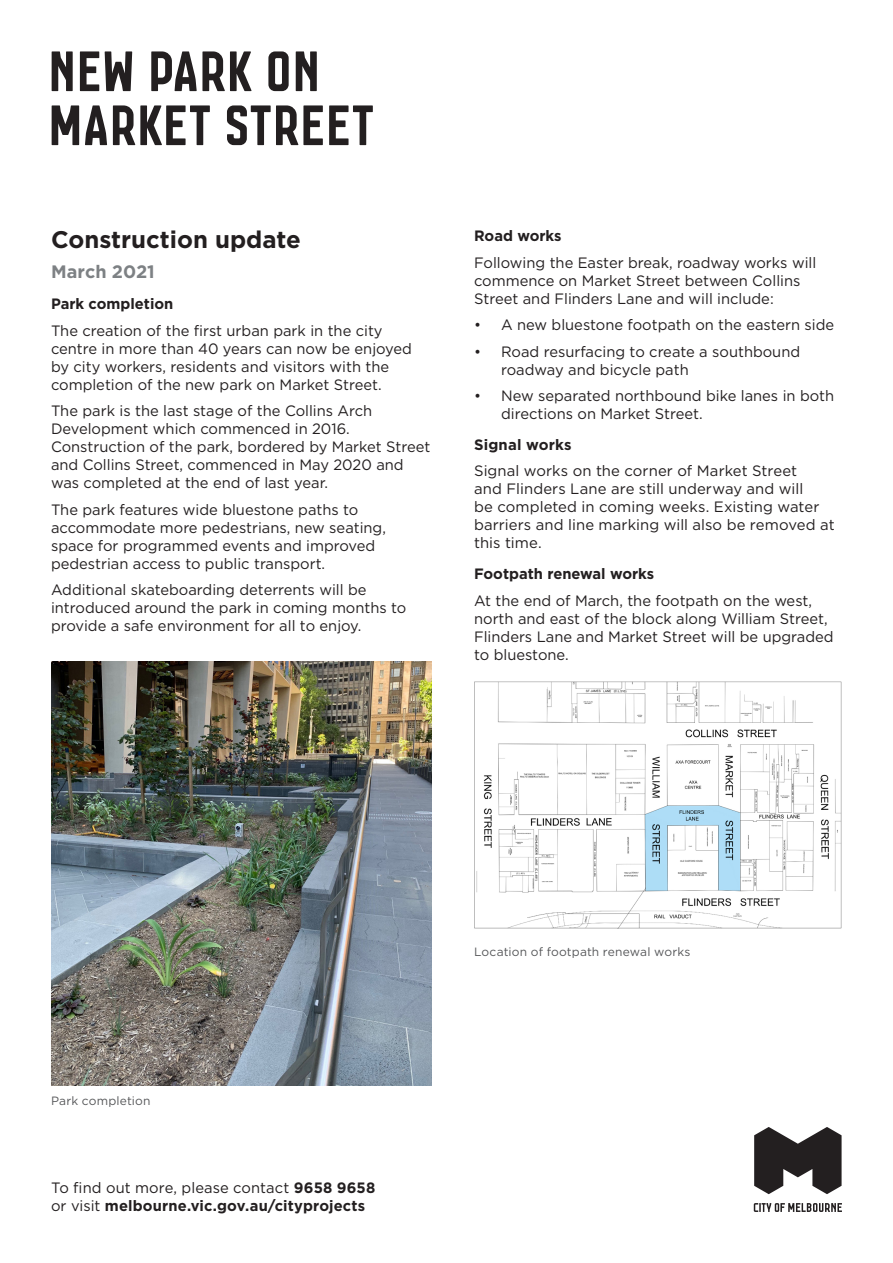
<style>
.page{position:relative;width:893px;height:1263px;background:#fff}
.page>*{position:absolute;margin:0;border:0;box-sizing:border-box;transform-origin:0 0}
.t1{font:60px "Co M";color:#231f20}
.t2{font:700 24px "Gotham";color:#231f20}
.Body_text{font:700 18px "Gotham";color:#7d8184}
.t3{font:15px/18px "Gotham";color:#231f20}
.Contact_info{font:700 15px/18px "Gotham";color:#231f20}
.t4{font:12px "Gotham";letter-spacing:.01em;color:#57585a}
.s1{font-weight:400}
</style>
<div class="page">
<img style="left:51px;top:662px;width:381px;height:423px">
<img style="left:474px;top:681px;width:368px;height:248px">
<div style="left:646px;top:864px;width:20px;height:26px;background:#adddf6"></div>
<svg style="left:754px;top:1203px;width:88px;height:9px"></svg>
<svg style="left:754px;top:1127px;width:88px;height:67px"></svg>
<h2 class="t1" style="left:48px;top:28px;width:274px">NEW PARK ON</h2>
<h2 class="t1" style="left:48px;top:82px;width:328px">MARKET STREET</h2>
<h3 class="t2" style="left:51px;top:224px;width:251px">Construction update</h3>
<p class="Body_text" style="left:51px;top:260px;width:105px">March 2021</p>
<p class="Contact_info" style="left:51px;top:295px;width:124px">Park completion</p>
<p class="t3" style="left:51px;top:321px;width:362px">The creation of the first urban park in the city centre in more than 40 years can now be enjoyed by city workers, residents and visitors with the completion of the new park on Market Street.</p>
<p class="t3" style="left:51px;top:401px;width:381px">The park is the last stage of the Collins Arch Development which commenced in 2016.<br>Construction of the park, bordered by Market Street and Collins Street, commenced in May 2020 and was completed at the end of last year.</p>
<p class="t3" style="left:51px;top:500px;width:336px">The park features wide bluestone paths to accommodate more pedestrians, new seating, space for programmed events and improved pedestrian access to public transport.</p>
<p class="t3" style="left:51px;top:580px;width:357px">Additional skateboarding deterrents will be introduced around the park in coming months to provide a safe environment for all to enjoy.</p>
<p class="Contact_info" style="left:474px;top:227px;width:89px">Road works</p>
<p class="t3" style="left:474px;top:253px;width:344px">Following the Easter break, roadway works will commence on Market Street between Collins<br>Street and Flinders Lane and will include:</p>
<p class="t3" style="left:474px;top:315px;width:362px">• A new bluestone footpath on the eastern side</p>
<p class="t3" style="left:501px;top:342px;width:301px;text-indent:-27px">• Road resurfacing to create a southbound roadway and bicycle path</p>
<p class="t3" style="left:501px;top:386px;width:335px;text-indent:-27px">• New separated northbound bike lanes in both directions on Market Street.</p>
<h5 class="Contact_info" style="left:474px;top:435px;width:99px">Signal works</h5>
<h5 class="t3" style="left:474px;top:462px;width:362px">Signal works on the corner of Market Street<br>and Flinders Lane are still underway and will<br>be completed in coming weeks. Existing water barriers and line marking will also be removed at this time.</h5>
<p class="Contact_info" style="left:474px;top:565px;width:182px">Footpath renewal works</p>
<p class="t3" style="left:474px;top:591px;width:361px">At the end of March, the footpath on the west, north and east of the block along William Street, Flinders Lane and Market Street will be upgraded to bluestone.</p>
<p class="t4" style="left:51px;top:1093px;width:101px">Park completion</p>
<p class="Contact_info" style="left:51px;top:1179px;width:326px"><span class="s1">To find out more, please contact</span> 9658 9658 <span class="s1">or visit</span> melbourne.vic.gov.au/cityprojects</p>
<p class="t4" style="left:474px;top:944px;width:218px">Location of footpath renewal works</p>
</div>
